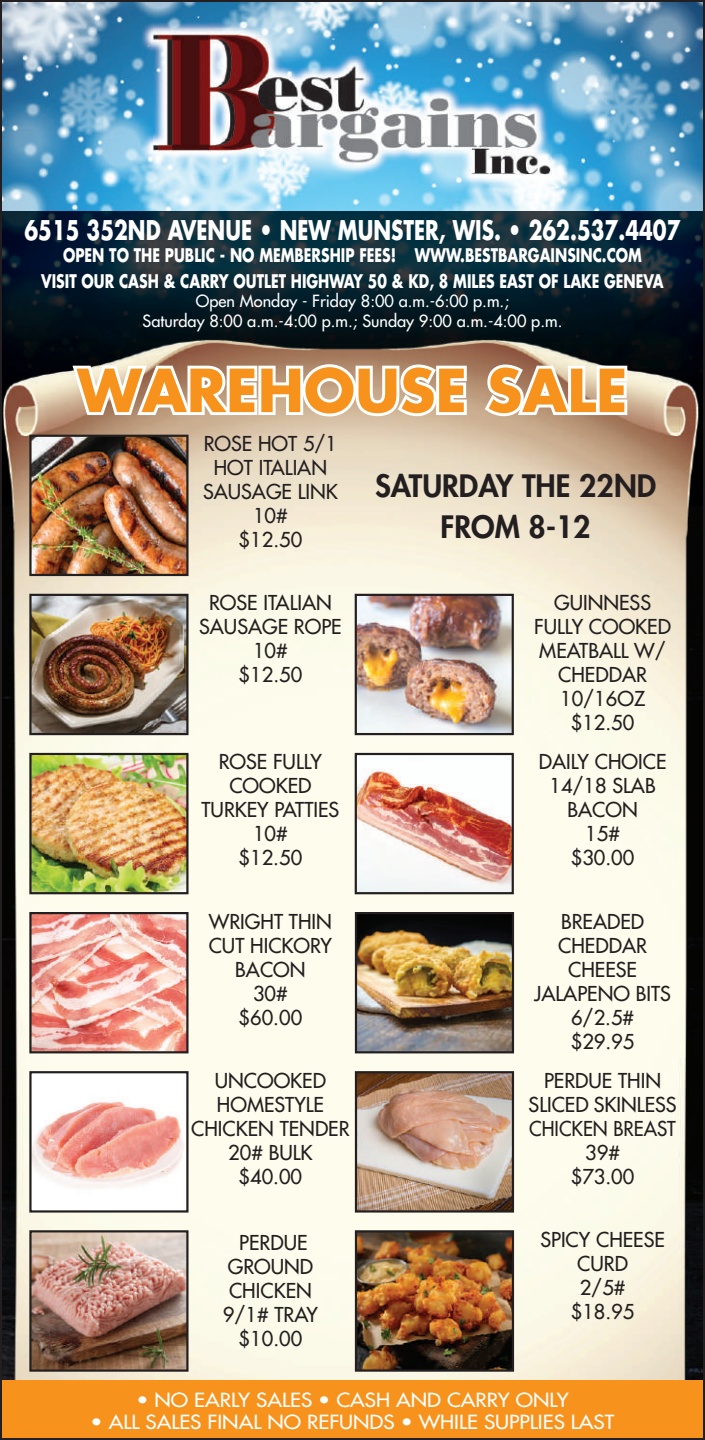
<style>
.page{position:relative;width:705px;height:1440px;background:#fff}
.page>*{position:absolute;margin:0;border:0;box-sizing:border-box;transform-origin:0 0}
.t1{font:700 57.6px "Futura Std";color:#f7931d}
.t2{font:800 30px/41px "Futura Std";color:#231f20;text-align:center}
.t3{font:700 26.4px "Futura Std";color:#fff;scale:.76 1}
.t4{font:500 20px/24px "Futura Std";color:#231f20;text-align:center}
.t5{font:500 19px "Futura Std";color:#fff;scale:1.1 1}
.t6{font:700 18.4px/25.6px "Futura Std";color:#fff;text-align:center;scale:.76 1}
.t7{font:500 16.4px/19.6px "Futura Std";color:#fff;text-align:center}
</style>
<div class="page">
<img style="left:3px;top:3px;width:699px;height:335px">
<img style="left:3px;top:338px;width:699px;height:1042px">
<img style="left:140px;top:22px;width:422px;height:165px">
<img style="left:154px;top:29px;width:397px;height:147px">
<svg style="left:69px;top:361px;width:401px;height:59px"></svg>
<svg style="left:481px;top:362px;width:149px;height:57px"></svg>
<div style="left:0;top:1380px;width:705px;height:60px;background:#f7931d"></div>
<img style="left:358px;top:597px;width:153px;height:135px">
<div style="left:355px;top:594px;width:159px;height:141px;border:2px solid #231f20"></div>
<img style="left:32px;top:597px;width:153px;height:135px">
<div style="left:29px;top:594px;width:159px;height:141px;border:2px solid #231f20"></div>
<img style="left:32px;top:438px;width:153px;height:135px">
<div style="left:29px;top:435px;width:159px;height:141px;border:2px solid #231f20"></div>
<img style="left:358px;top:756px;width:153px;height:135px">
<div style="left:355px;top:753px;width:159px;height:141px;border:2px solid #231f20"></div>
<img style="left:32px;top:756px;width:153px;height:135px">
<div style="left:29px;top:753px;width:159px;height:141px;border:2px solid #231f20"></div>
<img style="left:358px;top:1233px;width:153px;height:136px">
<div style="left:355px;top:1230px;width:159px;height:142px;border:2px solid #231f20"></div>
<img style="left:358px;top:915px;width:153px;height:135px">
<div style="left:355px;top:912px;width:159px;height:141px;border:2px solid #231f20"></div>
<img style="left:32px;top:915px;width:153px;height:135px">
<div style="left:29px;top:912px;width:159px;height:141px;border:2px solid #231f20"></div>
<img style="left:358px;top:1074px;width:153px;height:136px">
<div style="left:355px;top:1071px;width:159px;height:142px;border:2px solid #231f20"></div>
<div style="left:30px;top:1072px;width:157px;height:139px;background:#fff"></div>
<img style="left:32px;top:1101px;width:153px;height:87px">
<div style="left:29px;top:1071px;width:159px;height:142px;border:2px solid #231f20"></div>
<img style="left:32px;top:1233px;width:153px;height:136px">
<div style="left:29px;top:1230px;width:159px;height:142px;border:2px solid #231f20"></div>
<h3 class="t3" style="left:24px;top:215px;width:864px">6515 352ND AVENUE • NEW MUNSTER, WIS. • 262.537.4407</h3>
<p class="t6" style="left:41px;top:243px;width:820px">OPEN TO THE PUBLIC - NO MEMBERSHIP FEES! WWW.BESTBARGAINSINC.COM<br>VISIT OUR CASH &amp; CARRY OUTLET HIGHWAY 50 &amp; KD, 8 MILES EAST OF LAKE GENEVA</p>
<p class="t7" style="left:143px;top:292px;width:421px">Open Monday - Friday 8:00 a.m.-6:00 p.m.;<br>Saturday 8:00 a.m.-4:00 p.m.; Sunday 9:00 a.m.-4:00 p.m.</p>
<h1 class="t1" style="left:77px;top:359px;width:552px">WAREHOUSE SALE</h1>
<p class="t4" style="left:203px;top:432px;width:136px">ROSE HOT 5/1<br>HOT ITALIAN<br>SAUSAGE LINK<br>10#<br>$12.50</p>
<p class="t4" style="left:199px;top:591px;width:144px">ROSE ITALIAN<br>SAUSAGE ROPE<br>10#<br>$12.50</p>
<p class="t4" style="left:201px;top:750px;width:139px">ROSE FULLY<br>COOKED<br>TURKEY PATTIES<br>10#<br>$12.50</p>
<p class="t4" style="left:209px;top:910px;width:125px">WRIGHT THIN<br>CUT HICKORY<br>BACON<br>30#<br>$60.00</p>
<p class="t4" style="left:191px;top:1069px;width:160px">UNCOOKED<br>HOMESTYLE<br>CHICKEN TENDER<br>20# BULK<br>$40.00</p>
<p class="t4" style="left:223px;top:1231px;width:96px">PERDUE<br>GROUND<br>CHICKEN<br>9/1# TRAY $10.00</p>
<h2 class="t2" style="left:375px;top:466px;width:283px">SATURDAY THE 22ND<br>FROM 8-12</h2>
<p class="t4" style="left:534px;top:591px;width:138px">GUINNESS<br>FULLY COOKED<br>MEATBALL W/<br>CHEDDAR<br>10/16OZ $12.50</p>
<p class="t4" style="left:539px;top:750px;width:129px">DAILY CHOICE<br>14/18 SLAB<br>BACON<br>15#<br>$30.00</p>
<p class="t4" style="left:534px;top:910px;width:138px">BREADED<br>CHEDDAR<br>CHEESE<br>JALAPENO BITS<br>6/2.5#<br>$29.95</p>
<p class="t4" style="left:528px;top:1069px;width:149px">PERDUE THIN<br>SLICED SKINLESS<br>CHICKEN BREAST<br>39#<br>$73.00</p>
<p class="t4" style="left:540px;top:1228px;width:126px">SPICY CHEESE<br>CURD<br>2/5#<br>$18.95</p>
<p class="t5" style="left:136px;top:1389px;width:394px">• NO EARLY SALES • CASH AND CARRY ONLY</p>
<p class="t5" style="left:91px;top:1412px;width:477px">• ALL SALES FINAL NO REFUNDS • WHILE SUPPLIES LAST</p>
</div>
